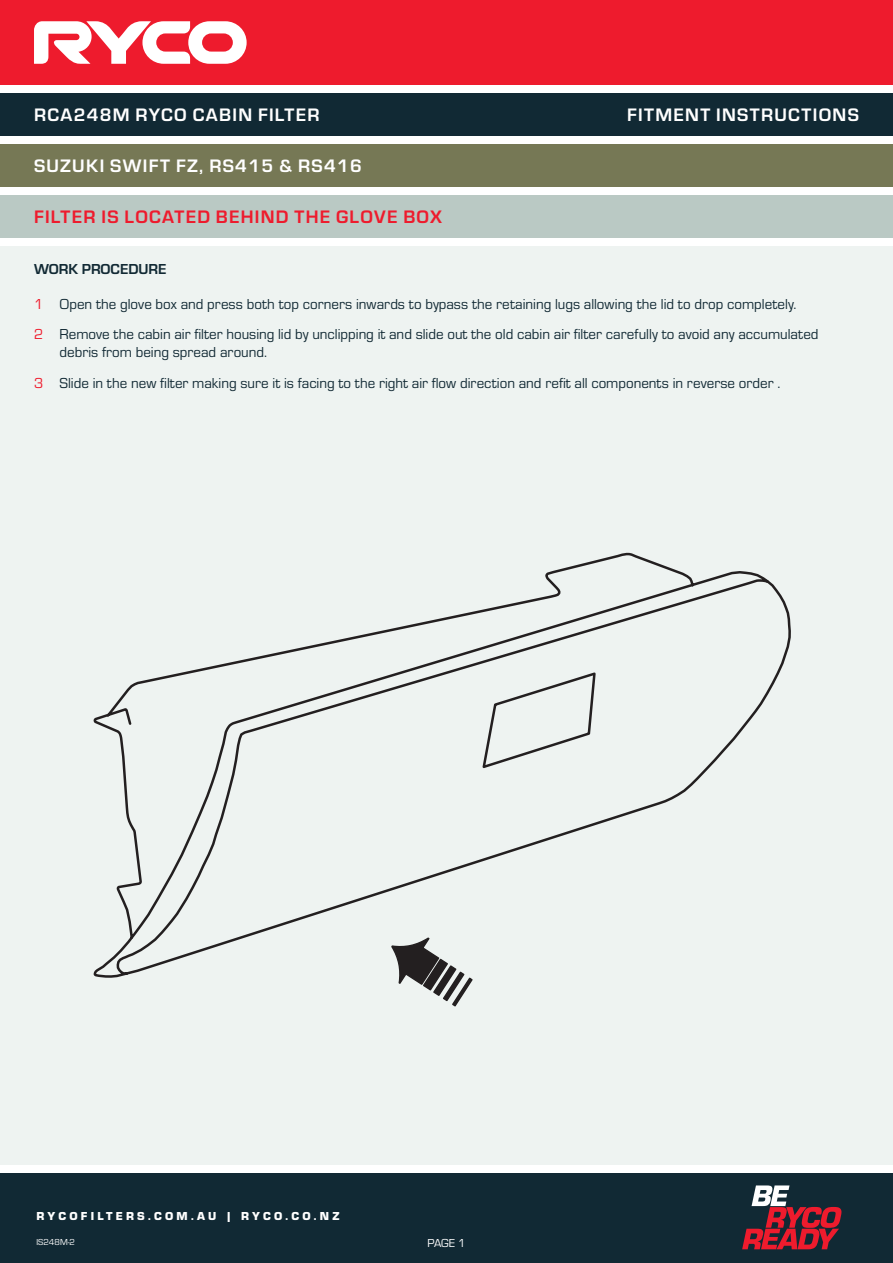
<style>
.page{position:relative;width:893px;height:1263px;background:#fff}
.page>*{position:absolute;margin:0;border:0;box-sizing:border-box;transform-origin:0 0}
.t1{font:700 18.75px "Eurostile";letter-spacing:.07em;color:#fff}
.t2{font:700 18.75px "Eurostile";letter-spacing:.07em;color:#ee1b2d}
.t3{font:15px/18px "Eurostile";color:#112934}
.Work_Procedure{font:700 15px "Eurostile";color:#112934}
.t4{font:900 12px "Eurostile";letter-spacing:.27em;color:#fff}
.t5{font:12px "Eurostile";color:#fff}
.t6{font:9px "Eurostile";color:#fff}
.s1{color:#ee1b2d}
</style>
<div class="page">
<div style="left:0;top:0;width:893px;height:85px;background:#ee1b2d"></div>
<svg style="left:34px;top:21px;width:213px;height:43px"></svg>
<div style="left:0;top:94px;width:893px;height:42px;background:#112934"></div>
<div style="left:0;top:1174px;width:893px;height:89px;background:#112934"></div>
<div style="left:0;top:145px;width:893px;height:42px;background:#767855"></div>
<svg style="left:742px;top:1185px;width:99px;height:64px"></svg>
<div style="left:0;top:196px;width:893px;height:42px;background:#bac9c4"></div>
<div style="left:0;top:247px;width:893px;height:918px;background:#eef3f1"></div>
<svg style="left:398px;top:979px;width:75px;height:28px"></svg>
<svg style="left:93px;top:552px;width:698px;height:427px"></svg>
<p class="t1" style="left:34px;top:101px;width:287px">RCA248M RYCO CABIN FILTER</p>
<p class="t1" style="left:627px;top:101px;width:233px">FITMENT INSTRUCTIONS</p>
<p class="t1" style="left:34px;top:152px;width:329px">SUZUKI SWIFT FZ, RS415 &amp; RS416</p>
<p class="t2" style="left:34px;top:203px;width:409px">FILTER IS LOCATED BEHIND THE GLOVE BOX</p>
<p class="Work_Procedure" style="left:34px;top:258px;width:134px">WORK PROCEDURE</p>
<p class="t3" style="left:34px;top:294px;width:764px"><span class="s1">1</span> Open the glove box and press both top corners inwards to bypass the retaining lugs allowing the lid to drop completely.</p>
<p class="t3" style="left:60px;top:325px;width:760px;text-indent:-26px"><span class="s1">2</span> Remove the cabin air filter housing lid by unclipping it and slide out the old cabin air filter carefully to avoid any accumulated debris from being spread around.</p>
<p class="t3" style="left:34px;top:373px;width:748px"><span class="s1">3</span> Slide in the new filter making sure it is facing to the right air flow direction and refit all components in reverse order .</p>
<p class="t4" style="left:36px;top:1208px;width:304px">RYCOFILTERS.COM.AU | RYCO.CO.NZ</p>
<p class="t6" style="left:36px;top:1236px;width:40px">IS248M-2</p>
<p class="t5" style="left:427px;top:1235px;width:40px">PAGE 1</p>
</div>
